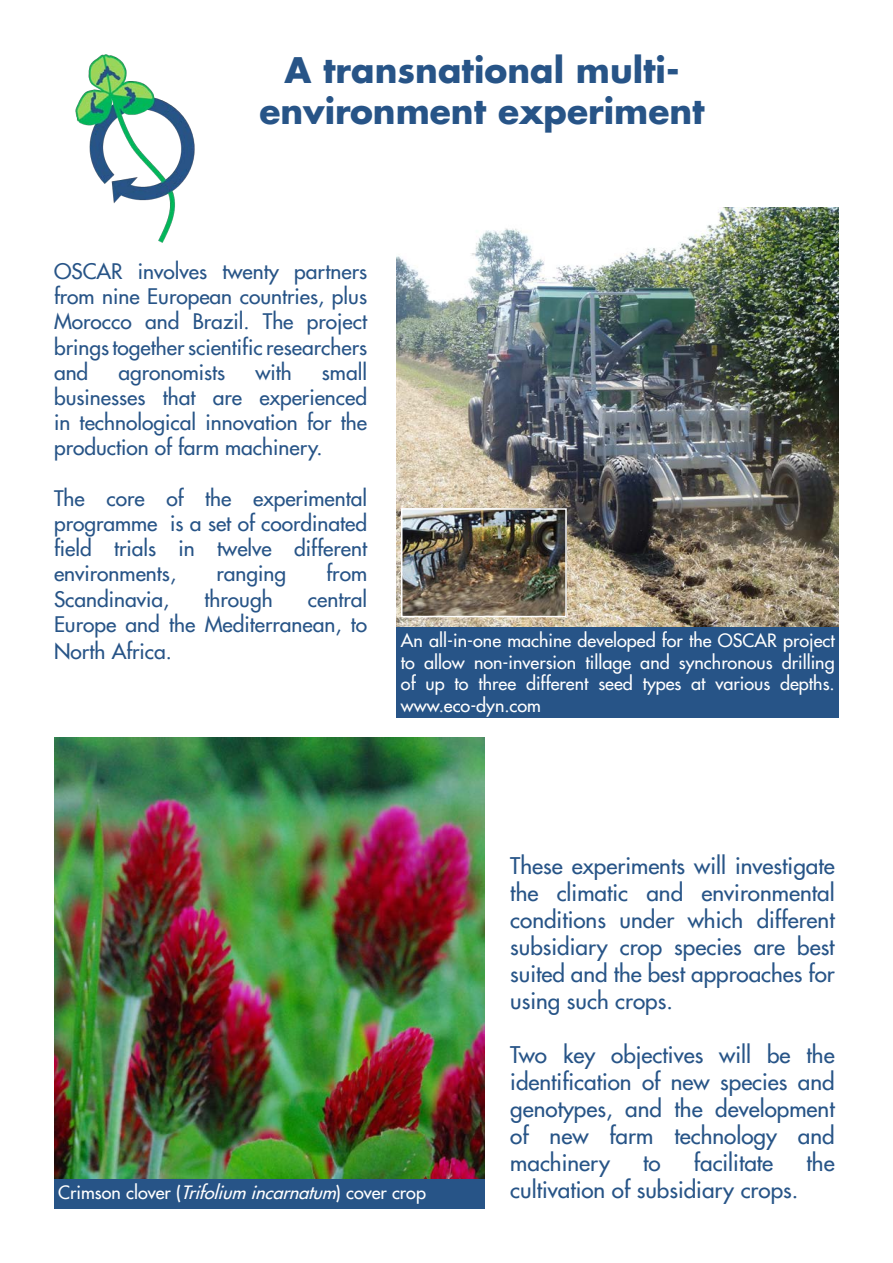
<style>
.page{position:relative;width:893px;height:1263px;background:#fff}
.page>*{position:absolute;margin:0;border:0;box-sizing:border-box;transform-origin:0 0}
.t1{font:700 34.5px/41.4px "Futura";color:#275487;text-align:center}
.t2{font:500 22.5px/27px "Futura";color:#275487;text-align:justify}
.t3{font:500 21px/25.2px "Futura";color:#275487;text-align:justify}
.t4{font:500 18px/21.6px "Futura";color:#fff;text-align:justify}
.s1{font-style:italic}
</style>
<div class="page">
<img style="left:75px;top:54px;width:120px;height:188px">
<img style="left:397px;top:207px;width:442px;height:420px">
<div style="left:397px;top:627px;width:442px;height:90px;background:#275487"></div>
<img style="left:54px;top:737px;width:431px;height:442px">
<img style="left:404px;top:511px;width:160px;height:103px">
<div style="left:401px;top:508px;width:166px;height:109px;border:2px solid #fff"></div>
<div style="left:54px;top:1179px;width:431px;height:30px;background:#275487"></div>
<p class="t1" style="left:259px;top:49px;width:447px">A transnational multi&shy;environment experiment</p>
<p class="t3" style="left:54px;top:259px;width:315px">OSCAR involves twenty partners from nine European countries, plus Morocco and Brazil. The project brings together scientific researchers and</p>
<p class="t3" style="left:54px;top:360px;width:315px;text-indent:268px">small businesses that are experienced in technological innovation for the production of farm machinery.</p>
<p class="t3" style="left:54px;top:486px;width:315px">The core of the experimental programme is a set of coordinated field trials in twelve different environments,</p>
<p class="t3" style="left:118px;top:360px;width:108px">agronomists</p>
<p class="t3" style="left:255px;top:360px;width:38px">with</p>
<p class="t3" style="left:216px;top:561px;width:71px">ranging</p>
<p class="t3" style="left:326px;top:561px;width:42px">from</p>
<p class="t3" style="left:54px;top:586px;width:117px">Scandinavia,</p>
<p class="t3" style="left:205px;top:586px;width:70px">through</p>
<p class="t3" style="left:54px;top:586px;width:315px;line-height:26.1px;text-indent:254px">central Europe and the Mediterranean, to North Africa.</p>
<p class="t4" style="left:401px;top:630px;width:435px">An all-in-one machine developed for the OSCAR project to allow non-inversion tillage and synchronous drilling of up to three different seed types at various depths. www.eco-dyn.com</p>
<p class="t2" style="left:510px;top:852px;width:326px">These experiments will investigate the climatic and environmental conditions under which different subsidiary crop species are best suited and the best approaches for using such crops.</p>
<p class="t2" style="left:510px;top:1041px;width:326px">Two key objectives will be the identification of new species and genotypes, and the development of new farm technology and machinery</p>
<p class="t2" style="left:643px;top:1149px;width:19px">to</p>
<p class="t2" style="left:694px;top:1149px;width:81px">facilitate</p>
<p class="t2" style="left:806px;top:1149px;width:30px">the</p>
<p class="t4" style="left:58px;top:1182px;width:369px">Crimson clover (<span class="s1">Trifolium incarnatum</span>) cover crop</p>
<p class="t2" style="left:510px;top:1176px;width:290px">cultivation of subsidiary crops.</p>
</div>
